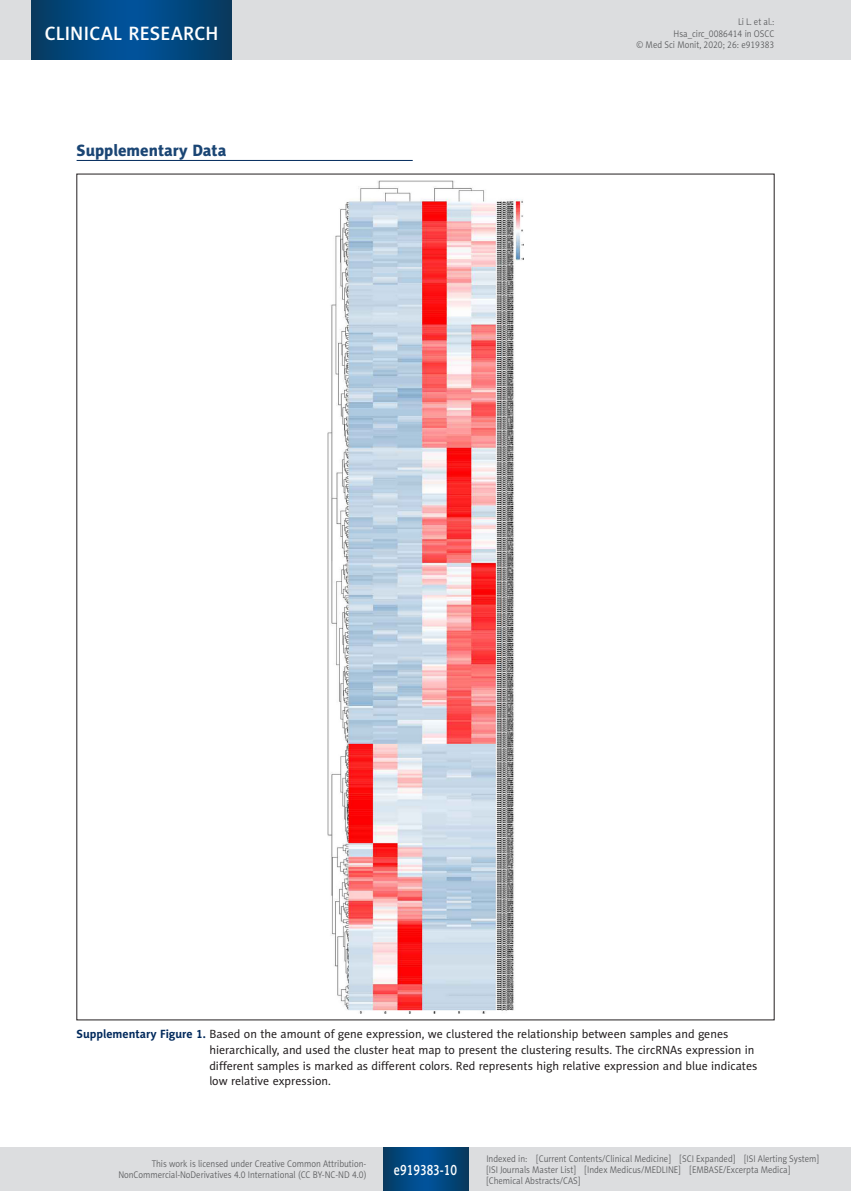
<style>
.page{position:relative;width:851px;height:1191px;background:#fff}
.page>*{position:absolute;margin:0;border:0;box-sizing:border-box;transform-origin:0 0}
.t1{font:19.5px "Naomi Sans EFN Medium";letter-spacing:.015em;color:#fff}
.MSM_Headline_1{font:16.5px "Naomi Sans EFN Heavy";color:#1a4574}
.t2{font:15px "Naomi Sans EFN Medium";color:#fff;scale:.8 1}
.MSM_Rycina_tytul{font:12px/15.8px "Naomi Sans EFN";color:#231f20}
.t3{font:9.75px/11.2px "Naomi Sans EFN Light";color:#57585a;text-align:right;scale:.9 1}
.s1{font-weight:700;color:#00295c}
</style>
<div class="page">
<img style="left:328px;top:180px;width:195px;height:833px">
<hr style="left:77px;top:160px;width:335px;height:1px;background:#00295c">
<div style="left:0;top:1148px;width:850px;height:43px;background:#dcdddf"></div>
<svg style="left:383px;top:1147px;width:85px;height:43px;background:#02477e"></svg>
<div style="left:0;top:0;width:850px;height:60px;background:#dcdddf"></div>
<hr style="left:850px;top:0;width:1px;height:60px;background:#dcdddf">
<svg style="left:32px;top:0;width:200px;height:60px;background:#02477e"></svg>
<h1 class="t1" style="left:45px;top:22px;width:175px">CLINICAL RESEARCH</h1>
<p class="MSM_Headline_1" style="left:77px;top:140px;width:151px">Supplementary Data</p>
<p class="t3" style="left:636px;top:16px;width:154px">Li L. et al.:<br>Hsa_circ_0086414 in OSCC<br>© Med Sci Monit, 2020; 26: e919383</p>
<p class="MSM_Rycina_tytul" style="left:209px;top:1026px;width:549px;text-indent:-133px"><span class="s1">Supplementary Figure 1.</span> Based on the amount of gene expression, we clustered the relationship between samples and genes hierarchically, and used the cluster heat map to present the clustering results. The circRNAs expression in different samples is marked as different colors. Red represents high relative expression and blue indicates low relative expression.</p>
<p class="t3" style="left:118px;top:1158px;width:277px">This work is licensed under Creative Common Attribution-<br>NonCommercial-NoDerivatives 4.0 International (CC BY-NC-ND 4.0)</p>
<h3 class="t2" style="left:394px;top:1160px;width:81px">e919383-10</h3>
<p class="t3" style="left:486px;top:1152px;width:371px;text-align:left">Indexed in: [Current Contents/Clinical Medicine] [SCI Expanded] [ISI Alerting System] [ISI Journals Master List] [Index Medicus/MEDLINE] [EMBASE/Excerpta Medica] [Chemical Abstracts/CAS]</p>
</div>
